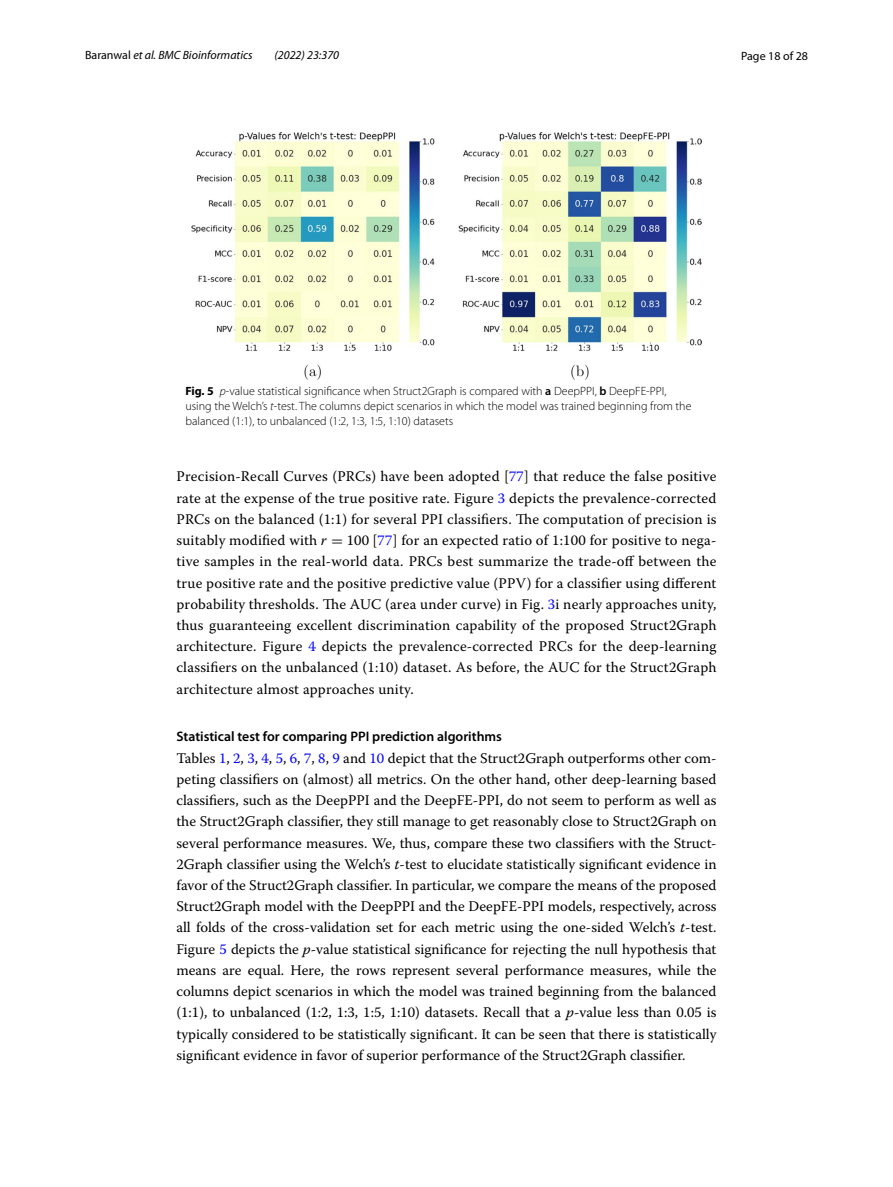
<style>
.page{position:relative;width:893px;height:1187px;background:#fff}
.page>*{position:absolute;margin:0;border:0;box-sizing:border-box;transform-origin:0 0}
.t1{font:14.7px/21.3px "Warnock Pro";letter-spacing:.01em;color:#000;text-align:justify}
.t2{font:600 13.8px "Myriad Pro";color:#000}
.t3{font:300 12px/15px "Myriad Pro";color:#000}
.t4{font:italic 12px "Myriad Pro";color:#000}
.t5{font:12px "Myriad Pro";color:#000}
.s1{font-style:normal}
.s2{font-weight:700}
.s3{font-style:italic}
.s4{font-weight:600}
.s5{color:#00f}
.s6{font-family:"Warnock Pro It 59"}
.s7{font-family:"MTSYN31"}
.s8{font-family:"Warnock Pro Regular 50"}
</style>
<div class="page">
<img style="left:191px;top:133px;width:511px;height:247px">
<p class="t4" style="left:85px;top:48px;width:169px"><span class="s1">Baranwal</span> et al. BMC Bioinformatics</p>
<p class="t4" style="left:275px;top:48px;width:66px">(2022) 23:370</p>
<p class="t5" style="left:741px;top:48px;width:68px">Page 18 of 28</p>
<p class="t3" style="left:185px;top:384px;width:508px"><span class="s2">Fig. 5</span> <span class="s3">p</span>-value statistical significance when Struct2Graph is compared with <span class="s4">a</span> DeepPPI, <span class="s4">b</span> DeepFE-PPI, using the Welch’s <span class="s3">t</span>-test. The columns depict scenarios in which the model was trained beginning from the balanced (1:1), to unbalanced (1:2, 1:3, 1:5, 1:10) datasets</p>
<p class="t1" style="left:176px;top:465px;width:542px">Precision-Recall Curves (PRCs) have been adopted [<span class="s5">77</span>] that reduce the false positive rate at the expense of the true positive rate. Figure <span class="s5">3</span> depicts the prevalence-corrected PRCs on the balanced (1:1) for several PPI classifiers. The computation of precision is suitably modified with <span class="s6">r</span> <span class="s7">=</span> <span class="s8">100</span> [<span class="s5">77</span>] for an expected ratio of 1:100 for positive to nega&shy;tive samples in the real-world data. PRCs best summarize the trade-off between the true positive rate and the positive predictive value (PPV) for a classifier using different probability thresholds. The AUC (area under curve) in Fig. <span class="s5">3</span>i nearly approaches unity, thus guaranteeing excellent discrimination capability of the proposed Struct2Graph architecture. Figure <span class="s5">4</span> depicts the prevalence-corrected PRCs for the deep-learning classifiers on the unbalanced (1:10) dataset. As before, the AUC for the Struct2Graph architecture almost approaches unity.</p>
<p class="t2" style="left:176px;top:727px;width:327px">Statistical test for comparing PPI prediction algorithms</p>
<p class="t1" style="left:176px;top:746px;width:542px">Tables <span class="s5">1</span>, <span class="s5">2</span>, <span class="s5">3</span>, <span class="s5">4</span>, <span class="s5">5</span>, <span class="s5">6</span>, <span class="s5">7</span>, <span class="s5">8</span>, <span class="s5">9</span> and <span class="s5">10</span> depict that the Struct2Graph outperforms other com&shy;peting classifiers on (almost) all metrics. On the other hand, other deep-learning based classifiers, such as the DeepPPI and the DeepFE-PPI, do not seem to perform as well as the Struct2Graph classifier, they still manage to get reasonably close to Struct2Graph on several performance measures. We, thus, compare these two classifiers with the Struct-2Graph classifier using the Welch’s <span class="s3">t</span>-test to elucidate statistically significant evidence in favor of the Struct2Graph classifier. In particular, we compare the means of the proposed Struct2Graph model with the DeepPPI and the DeepFE-PPI models, respectively, across all folds of the cross-validation set for each metric using the one-sided Welch’s <span class="s3">t</span>-test.<br>Figure <span class="s5">5</span> depicts the <span class="s3">p</span>-value statistical significance for rejecting the null hypothesis that means are equal. Here, the rows represent several performance measures, while the columns depict scenarios in which the model was trained beginning from the balanced (1:1), to unbalanced (1:2, 1:3, 1:5, 1:10) datasets. Recall that a <span class="s3">p</span>-value less than 0.05 is typically considered to be statistically significant. It can be seen that there is statistically significant evidence in favor of superior performance of the Struct2Graph classifier.</p>
</div>
